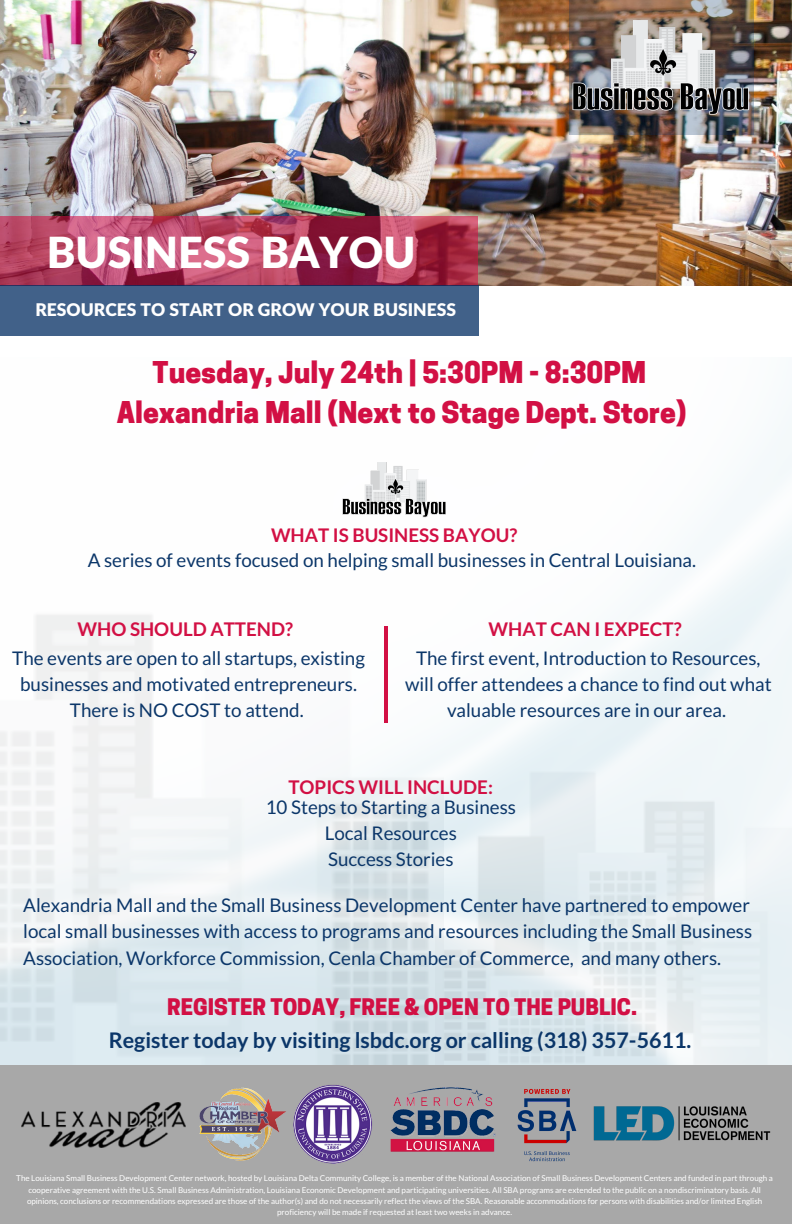
<style>
.page{position:relative;width:792px;height:1224px;background:#fff}
.page>*{position:absolute;margin:0;border:0;box-sizing:border-box;transform-origin:0 0}
.t1{font:900 43px "Lato";color:#fff}
.t2{font:800 28.2px/39.8px "Cooper Hewitt";color:#d21044;text-align:center}
.t3{font:700 21.5px "Lato";color:#0b3669}
.t4{font:800 21.5px "Cooper Hewitt";color:#d21044}
.t5{font:18.8px/26.2px "Lato";color:#0b3669;text-align:center}
.t6{font:700 18.8px "Lato";color:#d21044}
.t7{font:900 17.5px "Lato";color:#fff}
.t8{font:8.1px/11.2px "Lato";color:#fff;text-align:center}
</style>
<div class="page">
<img style="left:0;top:0;width:792px;height:286px">
<img style="left:569px;top:0;width:185px;height:134px">
<img style="left:572px;top:20px;width:182px;height:102px">
<svg style="left:0;top:216px;width:478px;height:70px;background:#ae3e5e"></svg>
<div style="left:0;top:286px;width:479px;height:50px;background:#416189"></div>
<div style="left:0;top:1066px;width:792px;height:158px;background:#a8a8a8"></div>
<img style="left:517px;top:1089px;width:60px;height:73px">
<img style="left:293px;top:1085px;width:79px;height:79px">
<img style="left:593px;top:1065px;width:177px;height:76px">
<img style="left:390px;top:1087px;width:106px;height:65px">
<img style="left:22px;top:1102px;width:164px;height:46px">
<img style="left:342px;top:462px;width:104px;height:56px">
<hr style="left:384px;top:626px;width:4px;height:97px;background:#d21044">
<img style="left:199px;top:1087px;width:87px;height:74px">
<h1 class="t1" style="left:47px;top:225px;width:370px">BUSINESS BAYOU</h1>
<h3 class="t7" style="left:35px;top:298px;width:422px">RESOURCES TO START OR GROW YOUR BUSINESS</h3>
<h2 class="t2" style="left:117px;top:356px;width:571px">Tuesday, July 24th | 5:30PM - 8:30PM<br>Alexandria Mall (Next to Stage Dept. Store)</h2>
<h3 class="t6" style="left:271px;top:523px;width:248px">WHAT IS BUSINESS BAYOU?</h3>
<h3 class="t5" style="left:88px;top:547px;width:610px">A series of events focused on helping small businesses in Central Louisiana.</h3>
<h3 class="t6" style="left:78px;top:617px;width:217px">WHO SHOULD ATTEND?</h3>
<h3 class="t5" style="left:12px;top:644px;width:354px">The events are open to all startups, existing businesses and motivated entrepreneurs.<br>There is NO COST to attend.</h3>
<h3 class="t6" style="left:489px;top:617px;width:194px">WHAT CAN I EXPECT?</h3>
<h3 class="t5" style="left:405px;top:644px;width:368px">The first event, Introduction to Resources, will offer attendees a chance to find out what valuable resources are in our area.</h3>
<h3 class="t6" style="left:288px;top:775px;width:206px">TOPICS WILL INCLUDE:</h3>
<h3 class="t5" style="left:266px;top:793px;width:252px">10 Steps to Starting a Business<br>Local Resources<br>Success Stories</h3>
<p class="t5" style="left:23px;top:892px;width:730px;text-align:justify">Alexandria Mall and the Small Business Development Center have partnered to empower local small businesses with access to programs and resources including the Small Business Association, Workforce Commission, Cenla Chamber of Commerce, and many others.</p>
<h3 class="t4" style="left:167px;top:999px;width:472px">REGISTER TODAY, FREE &amp; OPEN TO THE PUBLIC.</h3>
<h3 class="t3" style="left:109px;top:1027px;width:584px">Register today by visiting lsbdc.org or calling (318) 357-5611.</h3>
<p class="t8" style="left:16px;top:1173px;width:758px">The Louisiana Small Business Development Center network, hosted by Louisiana Delta Community College, is a member of the National Association of Small Business Development Centers and funded in part through a cooperative agreement with the U.S. Small Business Administration, Louisiana Economic Development and participating universities. All SBA programs are extended to the public on a nondiscriminatory basis. All opinions, conclusions or recommendations expressed are those of the author(s) and do not necessarily reflect the views of the SBA. Reasonable accommodations for persons with disabilities and/or limited English proficiency will be made if requested at least two weeks in advance.</p>
</div>
